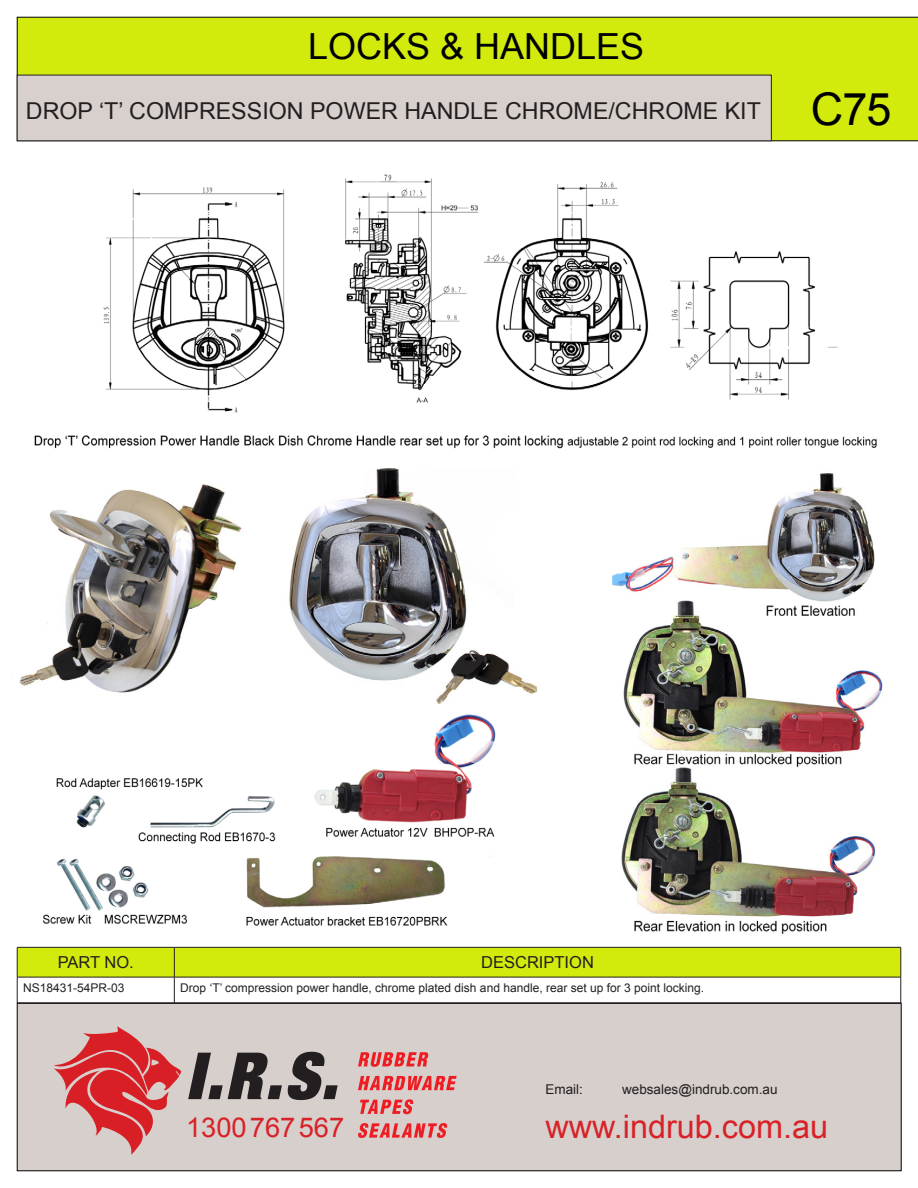
<style>
.page{position:relative;width:918px;height:1188px;background:#fff}
.page>*{position:absolute;margin:0;border:0;box-sizing:border-box;transform-origin:0 0}
.t1{font:45px "Arial";color:#000}
.t2{font:36px "Arial";color:#000}
.t3{font:32.4px "Arial";color:#d92128}
.t4{font:27.3px "Arial";color:#d92128}
.t5{font:23.25px "Arial";color:#231f20}
.t6{font:16.5px "Arial";color:#231f20}
.t7{font:13.5px "Arial";color:#231f20}
.t8{font:12px "Arial";color:#231f20}
</style>
<div class="page">
<div style="left:17px;top:1003px;width:884px;height:168px;background:#d6cfcc"></div>
<div style="left:17px;top:17px;width:901px;height:124px;background:#d2eb0c"></div>
<div style="left:17px;top:75px;width:754px;height:66px;background:#d7d0cd"></div>
<div style="left:17px;top:75px;width:755px;height:66px;border:1px solid #231f20"></div>
<svg style="left:54px;top:1026px;width:128px;height:129px"></svg>
<svg style="left:358px;top:1052px;width:70px;height:15px"></svg>
<svg style="left:358px;top:1076px;width:99px;height:14px"></svg>
<svg style="left:360px;top:1099px;width:53px;height:15px"></svg>
<svg style="left:358px;top:1123px;width:89px;height:15px"></svg>
<svg style="left:188px;top:1053px;width:94px;height:46px"></svg>
<svg style="left:288px;top:1052px;width:50px;height:48px"></svg>
<svg style="left:17px;top:947px;width:885px;height:56px"></svg>
<hr style="left:17px;top:1003px;width:157px;height:1px;background:#231f20">
<hr style="left:174px;top:1003px;width:727px;height:1px;background:#231f20">
<img style="left:34px;top:174px;width:843px;height:275px">
<img style="left:43px;top:714px;width:453px;height:212px">
<img style="left:19px;top:468px;width:519px;height:235px">
<img style="left:612px;top:473px;width:271px;height:461px">
<h2 class="t2" style="left:308px;top:22px;width:338px">LOCKS &amp; HANDLES</h2>
<p class="t5" style="left:26px;top:95px;width:737px">DROP ‘T’ COMPRESSION POWER HANDLE CHROME/CHROME KIT</p>
<p class="t1" style="left:811px;top:80px;width:82px">C75</p>
<p class="t6" style="left:58px;top:952px;width:78px">PART NO.</p>
<p class="t6" style="left:481px;top:952px;width:114px">DESCRIPTION</p>
<p class="t8" style="left:23px;top:980px;width:103px">NS18431-54PR-03</p>
<p class="t8" style="left:180px;top:980px;width:525px">Drop ‘T’ compression power handle, chrome plated dish and handle, rear set up for 3 point locking.</p>
<h3 class="t4" style="left:186px;top:1109px;width:160px">1300 767 567</h3>
<p class="t7" style="left:546px;top:1081px;width:39px">Email:</p>
<p class="t7" style="left:622px;top:1081px;width:157px">websales@indrub.com.au</p>
<h3 class="t3" style="left:546px;top:1105px;width:284px">www.indrub.com.au</h3>
</div>
